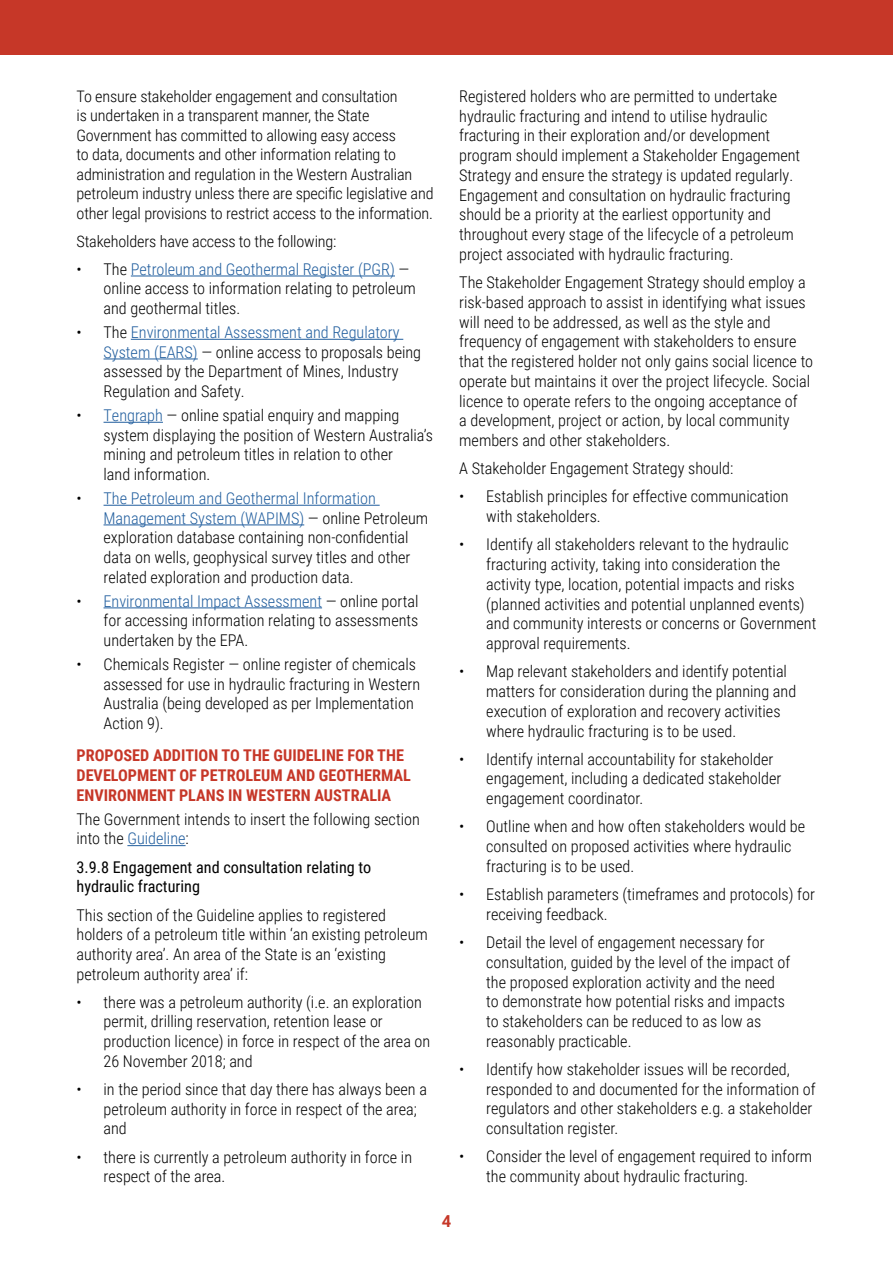
<style>
.page{position:relative;width:893px;height:1263px;background:#fff}
.page>*{position:absolute;margin:0;border:0;box-sizing:border-box;transform-origin:0 0}
.t1{font:700 16.5px "Roboto";color:#c63728}
.Main_Copy{font:300 16.2px/19.8px "Roboto Condensed";color:#000}
.Heading1{font:700 16.2px/19.6px "Roboto Condensed";color:#c63728}
.Main_Copy-2{font:16.2px/19.6px "Roboto Condensed";color:#000}
.Main_Copy-3{font:300 15.9px/19.5px "Roboto Condensed";letter-spacing:-.01em;color:#000}
.s1{color:#215e9e}
</style>
<div class="page">
<div style="left:0;top:0;width:893px;height:54px;background:#c63728"></div>
<hr style="left:131px;top:276px;width:264px;height:1px;background:#215e9e">
<hr style="left:131px;top:339px;width:272px;height:1px;background:#215e9e">
<hr style="left:104px;top:359px;width:94px;height:1px;background:#215e9e">
<hr style="left:104px;top:422px;width:59px;height:1px;background:#215e9e">
<hr style="left:104px;top:505px;width:276px;height:1px;background:#215e9e">
<hr style="left:104px;top:524px;width:200px;height:1px;background:#215e9e">
<hr style="left:104px;top:607px;width:218px;height:1px;background:#215e9e">
<hr style="left:127px;top:845px;width:59px;height:1px;background:#215e9e">
<p class="Main_Copy-3" style="left:77px;top:86px;width:359px">To ensure stakeholder engagement and consultation<br>is undertaken in a transparent manner, the State Government has committed to allowing easy access<br>to data, documents and other information relating to administration and regulation in the Western Australian petroleum industry unless there are specific legislative and other legal provisions to restrict access to the information.</p>
<p class="Main_Copy-3" style="left:77px;top:231px;width:261px">Stakeholders have access to the following:</p>
<p class="Main_Copy" style="left:104px;top:259px;width:314px;text-indent:-27px">• The <span class="s1">Petroleum and Geothermal Register (PGR)</span> — online access to information relating to petroleum and geothermal titles.</p>
<p class="Main_Copy" style="left:104px;top:322px;width:319px;text-indent:-27px">• The <span class="s1">Environmental Assessment and Regulatory System (EARS)</span> — online access to proposals being assessed by the Department of Mines, Industry Regulation and Safety.</p>
<p class="Main_Copy" style="left:104px;top:405px;width:331px;text-indent:-27px">• <span class="s1">Tengraph</span> — online spatial enquiry and mapping system displaying the position of Western Australia’s mining and petroleum titles in relation to other<br>land information.</p>
<p class="Main_Copy" style="left:104px;top:488px;width:326px;text-indent:-27px">• <span class="s1">The Petroleum and Geothermal Information Management System (WAPIMS)</span> — online Petroleum exploration database containing non-confidential data on wells, geophysical survey titles and other related exploration and production data.</p>
<p class="Main_Copy" style="left:104px;top:590px;width:316px;text-align:justify;text-indent:-27px">• <span class="s1">Environmental Impact Assessment</span> — online portal for accessing information relating to assessments undertaken by the EPA.</p>
<p class="Main_Copy" style="left:104px;top:654px;width:318px;text-indent:-27px">• Chemicals Register — online register of chemicals assessed for use in hydraulic fracturing in Western Australia (being developed as per Implementation Action 9).</p>
<p class="Heading1" style="left:77px;top:745px;width:336px">PROPOSED ADDITION TO THE GUIDELINE FOR THE<br>DEVELOPMENT OF PETROLEUM AND GEOTHERMAL<br>ENVIRONMENT PLANS IN WESTERN AUSTRALIA</p>
<p class="Main_Copy" style="left:77px;top:808px;width:345px">The Government intends to insert the following section into the <span class="s1">Guideline</span>:</p>
<p class="Main_Copy-2" style="left:77px;top:856px;width:296px">3.9.8 Engagement and consultation relating to hydraulic fracturing</p>
<p class="Main_Copy" style="left:77px;top:904px;width:353px">This section of the Guideline applies to registered holders of a petroleum title within ‘an existing petroleum authority area’. An area of the State is an ‘existing petroleum authority area’ if:</p>
<p class="Main_Copy" style="left:104px;top:991px;width:328px;text-indent:-27px">• there was a petroleum authority (i.e. an exploration permit, drilling reservation, retention lease or production licence) in force in respect of the area on 26 November 2018; and</p>
<p class="Main_Copy" style="left:104px;top:1079px;width:325px;text-indent:-27px">• in the period since that day there has always been a petroleum authority in force in respect of the area; and</p>
<p class="Main_Copy" style="left:104px;top:1146px;width:310px;text-indent:-27px">• there is currently a petroleum authority in force in respect of the area.</p>
<p class="Main_Copy" style="left:459px;top:86px;width:342px">Registered holders who are permitted to undertake hydraulic fracturing and intend to utilise hydraulic fracturing in their exploration and/or development program should implement a Stakeholder Engagement Strategy and ensure the strategy is updated regularly.<br>Engagement and consultation on hydraulic fracturing should be a priority at the earliest opportunity and throughout every stage of the lifecycle of a petroleum project associated with hydraulic fracturing.</p>
<p class="Main_Copy" style="left:459px;top:272px;width:355px">The Stakeholder Engagement Strategy should employ a risk-based approach to assist in identifying what issues will need to be addressed, as well as the style and frequency of engagement with stakeholders to ensure that the registered holder not only gains social licence to operate but maintains it over the project lifecycle. Social licence to operate refers to the ongoing acceptance of<br>a development, project or action, by local community members and other stakeholders.</p>
<p class="Main_Copy" style="left:459px;top:458px;width:276px">A Stakeholder Engagement Strategy should:</p>
<p class="Main_Copy" style="left:486px;top:486px;width:304px;text-indent:-27px">• Establish principles for effective communication with stakeholders.</p>
<p class="Main_Copy" style="left:486px;top:534px;width:332px;text-indent:-27px">• Identify all stakeholders relevant to the hydraulic fracturing activity, taking into consideration the activity type, location, potential impacts and risks (planned activities and potential unplanned events) and community interests or concerns or Government approval requirements.</p>
<p class="Main_Copy" style="left:486px;top:661px;width:311px;text-indent:-27px">• Map relevant stakeholders and identify potential matters for consideration during the planning and execution of exploration and recovery activities where hydraulic fracturing is to be used.</p>
<p class="Main_Copy" style="left:486px;top:748px;width:297px;text-indent:-27px">• Identify internal accountability for stakeholder engagement, including a dedicated stakeholder engagement coordinator.</p>
<p class="Main_Copy" style="left:486px;top:816px;width:320px;text-indent:-27px">• Outline when and how often stakeholders would be consulted on proposed activities where hydraulic fracturing is to be used.</p>
<p class="Main_Copy" style="left:486px;top:884px;width:330px;text-indent:-27px">• Establish parameters (timeframes and protocols) for receiving feedback.</p>
<p class="Main_Copy" style="left:486px;top:932px;width:305px;text-indent:-27px">• Detail the level of engagement necessary for consultation, guided by the level of the impact of the proposed exploration activity and the need to demonstrate how potential risks and impacts to stakeholders can be reduced to as low as reasonably practicable.</p>
<p class="Main_Copy" style="left:486px;top:1059px;width:331px;text-indent:-27px">• Identify how stakeholder issues will be recorded, responded to and documented for the information of regulators and other stakeholders e.g. a stakeholder consultation register.</p>
<p class="Main_Copy" style="left:486px;top:1146px;width:327px;text-indent:-27px">• Consider the level of engagement required to inform the community about hydraulic fracturing.</p>
<p class="t1" style="left:442px;top:1210px;width:11px">4</p>
</div>
